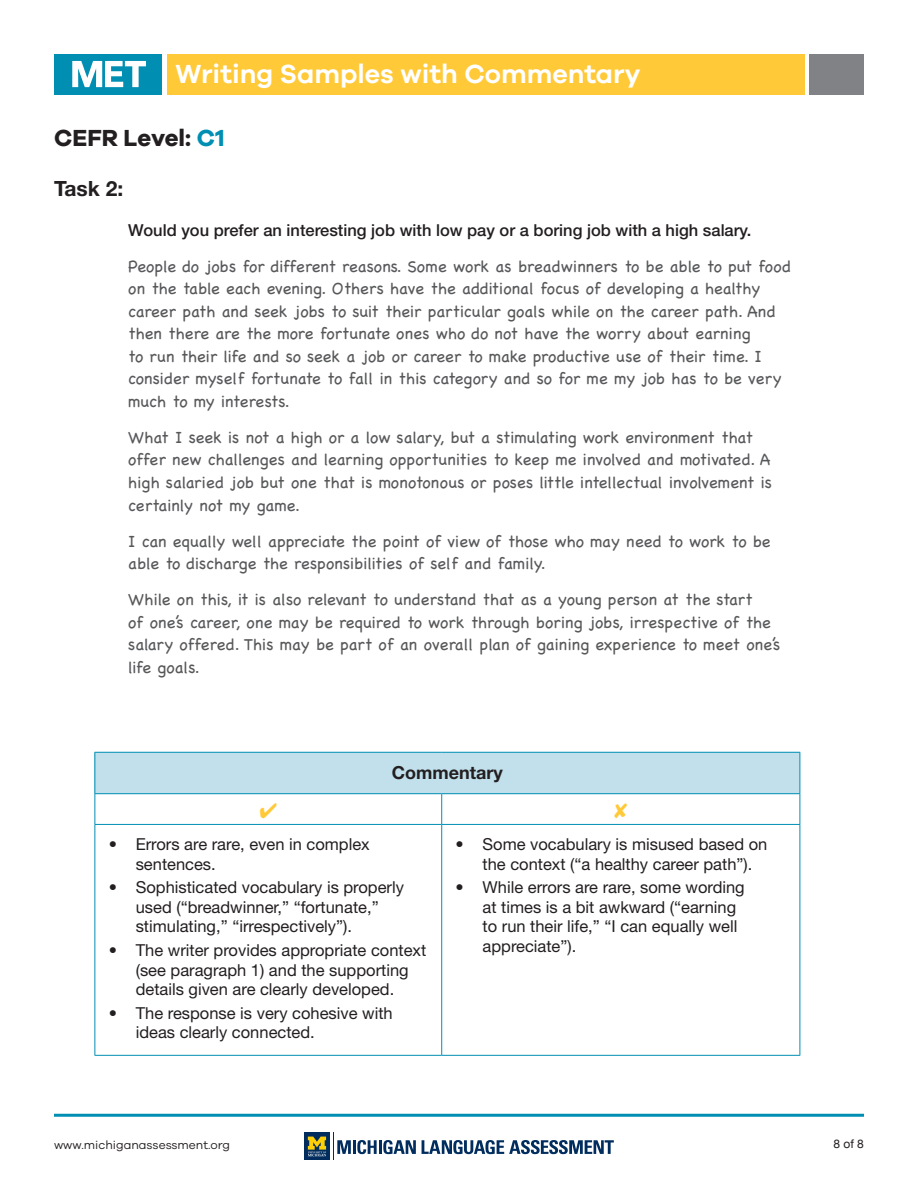
<style>
.page{position:relative;width:918px;height:1188px;background:#fff}
.page>*{position:absolute;margin:0;border:0;box-sizing:border-box;transform-origin:0 0}
.t1{font:600 27px "Galano Grotesque";color:#fff}
.t2{font:700 24px "Galano Grotesque";color:#231f20}
.t3{font:700 21px "Helvetica Neue LT Std";color:#231f20}
.t4{font:700 18px "Helvetica Neue LT Std";color:#231f20}
.t5{font:16.5px/22.5px "Chalkboard";color:#57585a}
.t6{font:16.5px/19.8px "Helvetica Neue LT Std";color:#231f20}
.t7{font:500 16.5px "Helvetica Neue LT Std";color:#231f20}
.t8{font:12px "Galano Grotesque";color:#231f20}
.t9{font:12px "Helvetica Neue";color:#231f20}
.s1{color:#008fb3}
</style>
<div class="page">
<div style="left:54px;top:54px;width:108px;height:40px;background:#008fb3"></div>
<svg style="left:304px;top:1133px;width:26px;height:27px"></svg>
<svg style="left:308px;top:1137px;width:18px;height:19px"></svg>
<hr style="left:353px;top:1140px;width:3px;height:14px;background:#002d5e">
<svg style="left:357px;top:1140px;width:20px;height:14px"></svg>
<hr style="left:379px;top:1140px;width:3px;height:14px;background:#002d5e">
<svg style="left:383px;top:1140px;width:33px;height:14px"></svg>
<svg style="left:422px;top:1140px;width:192px;height:14px"></svg>
<svg style="left:333px;top:1133px;width:18px;height:27px"></svg>
<hr style="left:54px;top:1114px;width:810px;height:3px;background:#008fb3">
<div style="left:810px;top:54px;width:54px;height:40px;background:#808285"></div>
<div style="left:167px;top:54px;width:638px;height:40px;background:#ffc938"></div>
<svg style="left:72px;top:61px;width:74px;height:26px"></svg>
<div style="left:95px;top:752px;width:705px;height:42px;background:#c1e0ec"></div>
<hr style="left:94px;top:752px;width:348px;height:1px;background:#008fb3">
<hr style="left:94px;top:753px;width:1px;height:40px;background:#008fb3">
<hr style="left:442px;top:752px;width:358px;height:1px;background:#008fb3">
<hr style="left:800px;top:753px;width:1px;height:40px;background:#008fb3">
<hr style="left:94px;top:794px;width:1px;height:30px;background:#008fb3">
<hr style="left:800px;top:794px;width:1px;height:30px;background:#008fb3">
<hr style="left:94px;top:825px;width:1px;height:230px;background:#008fb3">
<hr style="left:800px;top:825px;width:1px;height:230px;background:#008fb3">
<hr style="left:94px;top:793px;width:348px;height:1px;background:#008fb3">
<hr style="left:442px;top:793px;width:358px;height:1px;background:#008fb3">
<hr style="left:441px;top:794px;width:1px;height:30px;background:#008fb3">
<hr style="left:94px;top:824px;width:348px;height:1px;background:#008fb3">
<hr style="left:442px;top:824px;width:358px;height:1px;background:#008fb3">
<hr style="left:441px;top:825px;width:1px;height:230px;background:#008fb3">
<hr style="left:94px;top:1055px;width:348px;height:1px;background:#008fb3">
<hr style="left:442px;top:1055px;width:358px;height:1px;background:#008fb3">
<h1 class="t1" style="left:176px;top:58px;width:467px">Writing Samples with Commentary</h1>
<h2 class="t2" style="left:54px;top:123px;width:172px">CEFR Level: <span class="s1">C1</span></h2>
<p class="t3" style="left:54px;top:175px;width:71px">Task 2:</p>
<p class="t7" style="left:128px;top:220px;width:625px">Would you prefer an interesting job with low pay or a boring job with a high salary.</p>
<p class="t5" style="left:128px;top:255px;width:664px">People do jobs for different reasons. Some work as breadwinners to be able to put food on the table each evening. Others have the additional focus of developing a healthy career path and seek jobs to suit their particular goals while on the career path. And then there are the more fortunate ones who do not have the worry about earning<br>to run their life and so seek a job or career to make productive use of their time. I consider myself fortunate to fall in this category and so for me my job has to be very much to my interests.</p>
<p class="t5" style="left:128px;top:426px;width:645px">What I seek is not a high or a low salary, but a stimulating work environment that offer new challenges and learning opportunities to keep me involved and motivated. A high salaried job but one that is monotonous or poses little intellectual involvement is certainly not my game.</p>
<p class="t5" style="left:128px;top:530px;width:644px">I can equally well appreciate the point of view of those who may need to work to be able to discharge the responsibilities of self and family.</p>
<p class="t5" style="left:128px;top:588px;width:654px">While on this, it is also relevant to understand that as a young person at the start<br>of one’s career, one may be required to work through boring jobs, irrespective of the salary offered. This may be part of an overall plan of gaining experience to meet one’s life goals.</p>
<p class="t4" style="left:392px;top:762px;width:112px">Commentary</p>
<p class="t6" style="left:136px;top:834px;width:236px;text-indent:-27px">• Errors are rare, even in complex sentences.</p>
<p class="t6" style="left:136px;top:877px;width:270px;text-indent:-27px">• Sophisticated vocabulary is properly used (“breadwinner,” “fortunate,” stimulating,” “irrespectively”).</p>
<p class="t6" style="left:109px;top:940px;width:319px;text-align:center">• The writer provides appropriate context (see paragraph 1) and the supporting details given are clearly developed.</p>
<p class="t6" style="left:136px;top:1003px;width:258px;text-indent:-27px">• The response is very cohesive with ideas clearly connected.</p>
<p class="t6" style="left:483px;top:834px;width:286px;text-indent:-27px">• Some vocabulary is misused based on the context (“a healthy career path”).</p>
<p class="t6" style="left:483px;top:877px;width:264px;text-indent:-27px">• While errors are rare, some wording at times is a bit awkward (“earning to run their life,” “I can equally well appreciate”).</p>
<p class="t8" style="left:54px;top:1137px;width:178px">www.michiganassessment.org</p>
<p class="t9" style="left:834px;top:1135px;width:32px">8 of 8</p>
</div>
